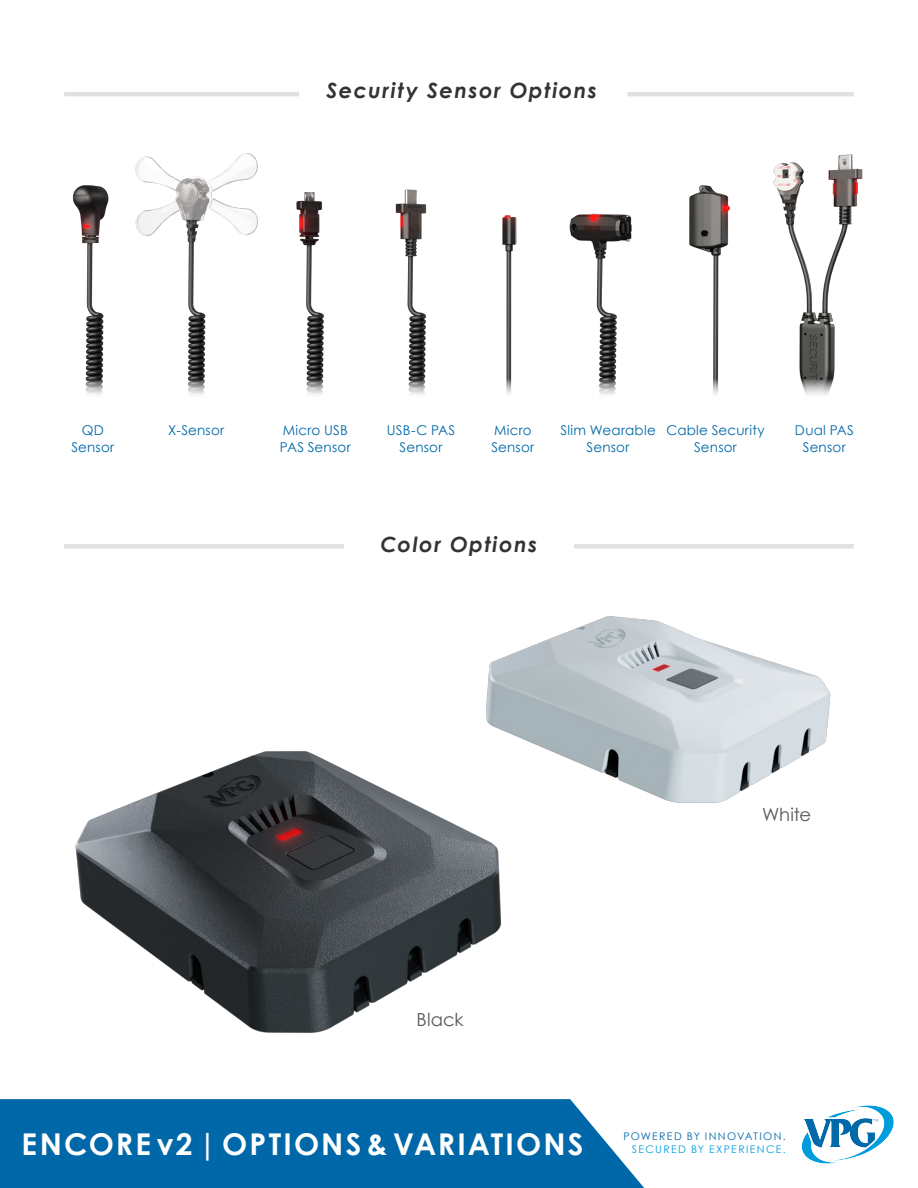
<style>
.page{position:relative;width:918px;height:1188px;background:#fff}
.page>*{position:absolute;margin:0;border:0;box-sizing:border-box;transform-origin:0 0}
.t1{font:700 30px "Century Gothic";letter-spacing:.07em;color:#fff}
.t2{font:italic 700 21px "Century Gothic";letter-spacing:.075em;color:#323332}
.t3{font:18px "Century Gothic";color:#57585a}
.t4{font:13.5px/16.2px "Century Gothic";letter-spacing:.015em;color:#0068a9;text-align:center}
.t5{font:10.5px "Century Gothic";letter-spacing:.125em;color:#0068a9}
.t6{font:10.5px "Century Gothic";letter-spacing:.13em;color:#069ddc}
</style>
<div class="page">
<div style="left:0;top:1099px;width:644px;height:89px;background:#0068a9"></div>
<img style="left:802px;top:1105px;width:92px;height:59px">
<div style="left:574px;top:544px;width:280px;height:5px;background:#e1e1e1"></div>
<hr style="left:627px;top:92px;width:227px;height:4px;background:#e1e1e1">
<div style="left:64px;top:544px;width:280px;height:5px;background:#e1e1e1"></div>
<hr style="left:64px;top:92px;width:235px;height:4px;background:#e1e1e1">
<img style="left:72px;top:153px;width:791px;height:242px">
<img style="left:75px;top:616px;width:756px;height:417px">
<p class="t2" style="left:327px;top:75px;width:272px">Security Sensor Options</p>
<p class="t4" style="left:82px;top:422px;width:24px">QD</p>
<p class="t4" style="left:71px;top:438px;width:44px">Sensor</p>
<p class="t4" style="left:168px;top:422px;width:58px">X-Sensor</p>
<p class="t4" style="left:283px;top:422px;width:67px">Micro USB</p>
<p class="t4" style="left:280px;top:438px;width:72px">PAS Sensor</p>
<p class="t4" style="left:387px;top:422px;width:70px">USB-C PAS</p>
<p class="t4" style="left:400px;top:438px;width:44px">Sensor</p>
<p class="t4" style="left:494px;top:422px;width:39px">Micro</p>
<p class="t4" style="left:491px;top:438px;width:44px">Sensor</p>
<p class="t4" style="left:560px;top:422px;width:97px">Slim Wearable</p>
<p class="t4" style="left:587px;top:438px;width:44px">Sensor</p>
<p class="t4" style="left:666px;top:422px;width:100px">Cable Security</p>
<p class="t4" style="left:694px;top:438px;width:44px">Sensor</p>
<p class="t4" style="left:795px;top:422px;width:60px">Dual PAS<br>Sensor</p>
<p class="t2" style="left:381px;top:528px;width:158px">Color Options</p>
<p class="t3" style="left:416px;top:1007px;width:49px">Black</p>
<p class="t3" style="left:762px;top:802px;width:51px">White</p>
<p class="t1" style="left:22px;top:1121px;width:563px">ENCORE v2 | OPTIONS &amp; VARIATIONS</p>
<p class="t5" style="left:623px;top:1129px;width:164px">POWERED BY INNOVATION.</p>
<p class="t6" style="left:632px;top:1142px;width:155px">SECURED BY EXPERIENCE.</p>
</div>
